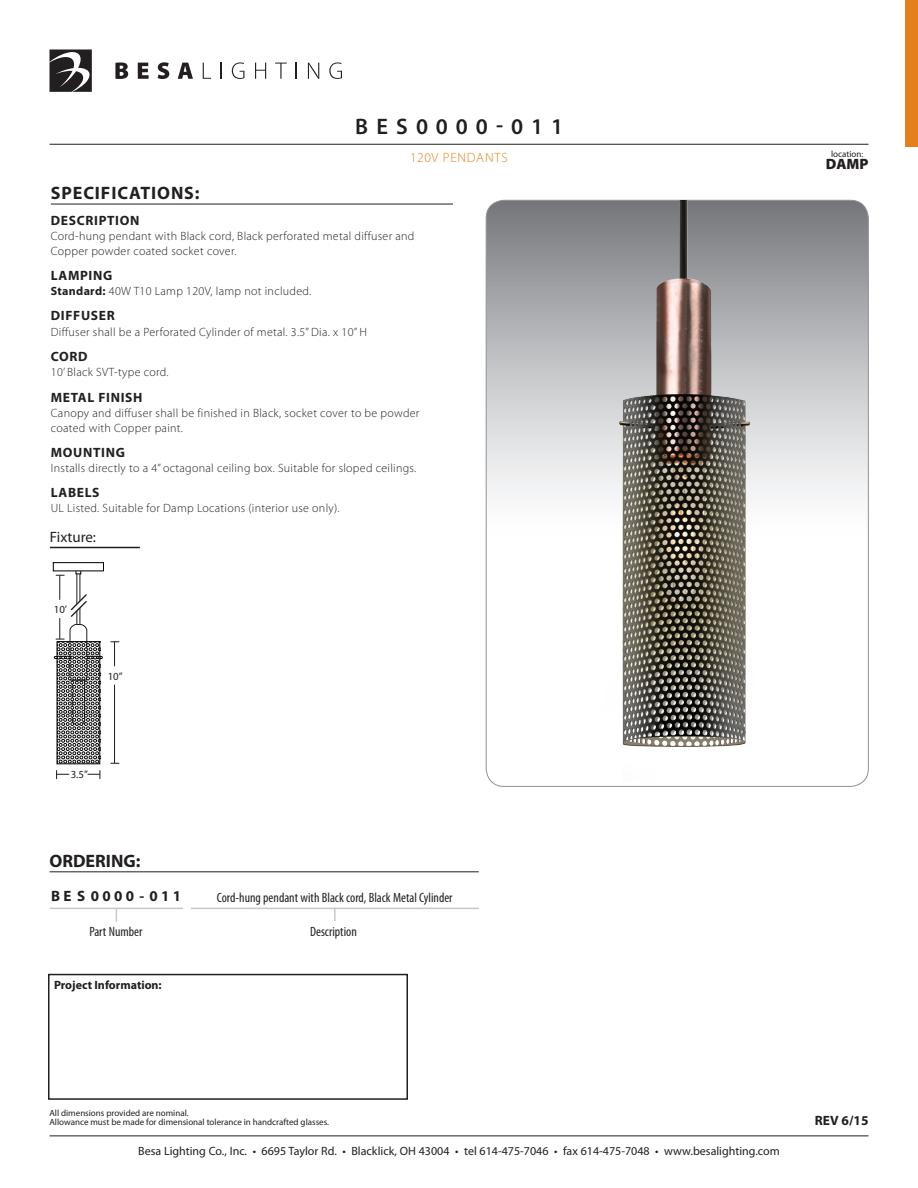
<style>
.page{position:relative;width:918px;height:1188px;background:#fff}
.page>*{position:absolute;margin:0;border:0;box-sizing:border-box;transform-origin:0 0}
.t1{font:600 22.5px "Myriad Pro";letter-spacing:.35em;color:#231f20}
.t2{font:700 18px "Myriad Pro";letter-spacing:.05em;color:#231f20}
.t3{font:700 18px "Myriad Pro";color:#231f20}
.t4{font:700 15px "Myriad Pro";letter-spacing:.225em;color:#231f20}
.t5{font:15px "Myriad Pro";color:#231f20}
.t6{font:900 15px "Myriad Pro";color:#231f20}
.t7{font:condensed 13.5px "Myriad Pro";color:#231f20}
.t8{font:700 13.5px "Myriad Pro";letter-spacing:.05em;color:#231f20}
.t9{font:300 13.5px "Myriad Pro";letter-spacing:.06em;color:#e4801b}
.t10{font:300 12px/15px "Myriad Pro";letter-spacing:.025em;color:#231f20}
.t11{font:12px "Myriad Pro";color:#231f20}
.t12{font:700 12px "Myriad Pro";color:#231f20}
.t13{font:10.8px "Myriad Pro";color:#231f20}
.t14{font:9px/9px "Myriad Pro";color:#231f20}
.s1{font-weight:700}
</style>
<div class="page">
<hr style="left:50px;top:1136px;width:818px;height:1px;background:#231f20">
<svg style="left:115px;top:62px;width:13px;height:17px"></svg>
<svg style="left:138px;top:63px;width:11px;height:16px"></svg>
<svg style="left:158px;top:62px;width:11px;height:17px"></svg>
<svg style="left:178px;top:63px;width:15px;height:16px"></svg>
<svg style="left:203px;top:63px;width:8px;height:16px"></svg>
<svg style="left:221px;top:63px;width:1px;height:16px"></svg>
<svg style="left:232px;top:62px;width:12px;height:17px"></svg>
<svg style="left:255px;top:63px;width:11px;height:16px"></svg>
<svg style="left:275px;top:63px;width:12px;height:16px"></svg>
<svg style="left:296px;top:63px;width:1px;height:16px"></svg>
<svg style="left:308px;top:63px;width:11px;height:16px"></svg>
<svg style="left:329px;top:62px;width:13px;height:17px"></svg>
<svg style="left:50px;top:50px;width:42px;height:42px"></svg>
<hr style="left:50px;top:144px;width:818px;height:1px;background:#231f20">
<div style="left:905px;top:1px;width:13px;height:146px;background:#e4801b"></div>
<svg style="left:486px;top:200px;width:382px;height:586px"></svg>
<hr style="left:51px;top:204px;width:402px;height:1px;background:#231f20">
<div style="left:48px;top:974px;width:360px;height:126px;border:2px solid #231f20"></div>
<hr style="left:50px;top:872px;width:429px;height:1px;background:#231f20">
<hr style="left:50px;top:908px;width:133px;height:1px;background:#c7c8ca">
<hr style="left:191px;top:908px;width:288px;height:1px;background:#c7c8ca">
<svg style="left:116px;top:909px;width:1px;height:13px"></svg>
<svg style="left:334px;top:909px;width:2px;height:12px"></svg>
<hr style="left:50px;top:547px;width:90px;height:1px;background:#231f20">
<svg style="left:111px;top:641px;width:8px;height:25px"></svg>
<hr style="left:114px;top:685px;width:1px;height:78px;background:#231f20">
<svg style="left:88px;top:771px;width:12px;height:8px"></svg>
<svg style="left:56px;top:771px;width:13px;height:8px"></svg>
<div style="left:53px;top:562px;width:51px;height:9px;border:1px solid #040503"></div>
<div style="left:85px;top:656px;width:18px;height:3px;border:1px solid #040503"></div>
<svg style="left:54px;top:570px;width:48px;height:195px"></svg>
<div style="left:57px;top:641px;width:43px;height:123px;border:1px solid #040503"></div>
<img style="left:582px;top:200px;width:204px;height:581px">
<h1 class="t1" style="left:355px;top:113px;width:210px">BES0000-011</h1>
<p class="t9" style="left:410px;top:149px;width:99px">120V pendants</p>
<h2 class="t2" style="left:51px;top:182px;width:150px">SPECIFICATIONS:</h2>
<p class="t8" style="left:51px;top:211px;width:90px">DESCRIPTION</p>
<p class="t10" style="left:51px;top:228px;width:365px">Cord-hung pendant with Black cord, Black perforated metal diffuser and<br>Copper powder coated socket cover.</p>
<p class="t8" style="left:51px;top:266px;width:63px">LAMPING</p>
<p class="t10" style="left:51px;top:283px;width:262px"><span class="s1">Standard:</span> 40W T10 Lamp 120V, lamp not included.</p>
<p class="t8" style="left:51px;top:307px;width:65px">DIFFUSER</p>
<p class="t10" style="left:51px;top:325px;width:318px">Diffuser shall be a Perforated Cylinder of metal. 3.5” Dia. x 10” H</p>
<p class="t8" style="left:51px;top:348px;width:38px">CORD</p>
<p class="t10" style="left:51px;top:365px;width:119px">10’ Black SVT-type cord.</p>
<p class="t8" style="left:51px;top:388px;width:93px">METAL FINISH</p>
<p class="t10" style="left:51px;top:405px;width:370px">Canopy and diffuser shall be finished in Black, socket cover to be powder coated with Copper paint.</p>
<p class="t8" style="left:51px;top:443px;width:76px">MOUNTING</p>
<p class="t10" style="left:51px;top:460px;width:367px">Installs directly to a 4” octagonal ceiling box. Suitable for sloped ceilings.</p>
<p class="t8" style="left:51px;top:484px;width:50px">LABELS</p>
<p class="t10" style="left:51px;top:500px;width:290px">UL Listed. Suitable for Damp Locations (interior use only).</p>
<p class="t5" style="left:50px;top:528px;width:48px">Fixture:</p>
<p class="t13" style="left:54px;top:603px;width:15px">10’</p>
<p class="t13" style="left:108px;top:669px;width:16px">10”</p>
<p class="t13" style="left:71px;top:767px;width:19px">3.5”</p>
<h2 class="t3" style="left:50px;top:849px;width:92px">ORDERING:</h2>
<p class="t4" style="left:51px;top:886px;width:132px">BE S 0000 - 011</p>
<p class="t7" style="left:217px;top:889px;width:237px">Cord-hung pendant with Black cord, Black Metal Cylinder</p>
<p class="t7" style="left:89px;top:923px;width:55px">Part Number</p>
<p class="t7" style="left:310px;top:923px;width:48px">Description</p>
<p class="t12" style="left:54px;top:977px;width:109px">Project Information:</p>
<p class="t14" style="left:831px;top:149px;width:34px">location:</p>
<p class="t6" style="left:826px;top:154px;width:44px">DAMP</p>
<p class="t14" style="left:50px;top:1108px;width:281px">All dimensions provided are nominal.<br>Allowance must be made for dimensional tolerance in handcrafted glasses.</p>
<p class="t11" style="left:138px;top:1144px;width:643px">Besa Lighting Co., Inc. • 6695 Taylor Rd. • Blacklick, OH 43004 • tel 614-475-7046 • fax 614-475-7048 • www.besalighting.com</p>
<p class="t8" style="left:815px;top:1112px;width:55px">REV 6/15</p>
</div>
